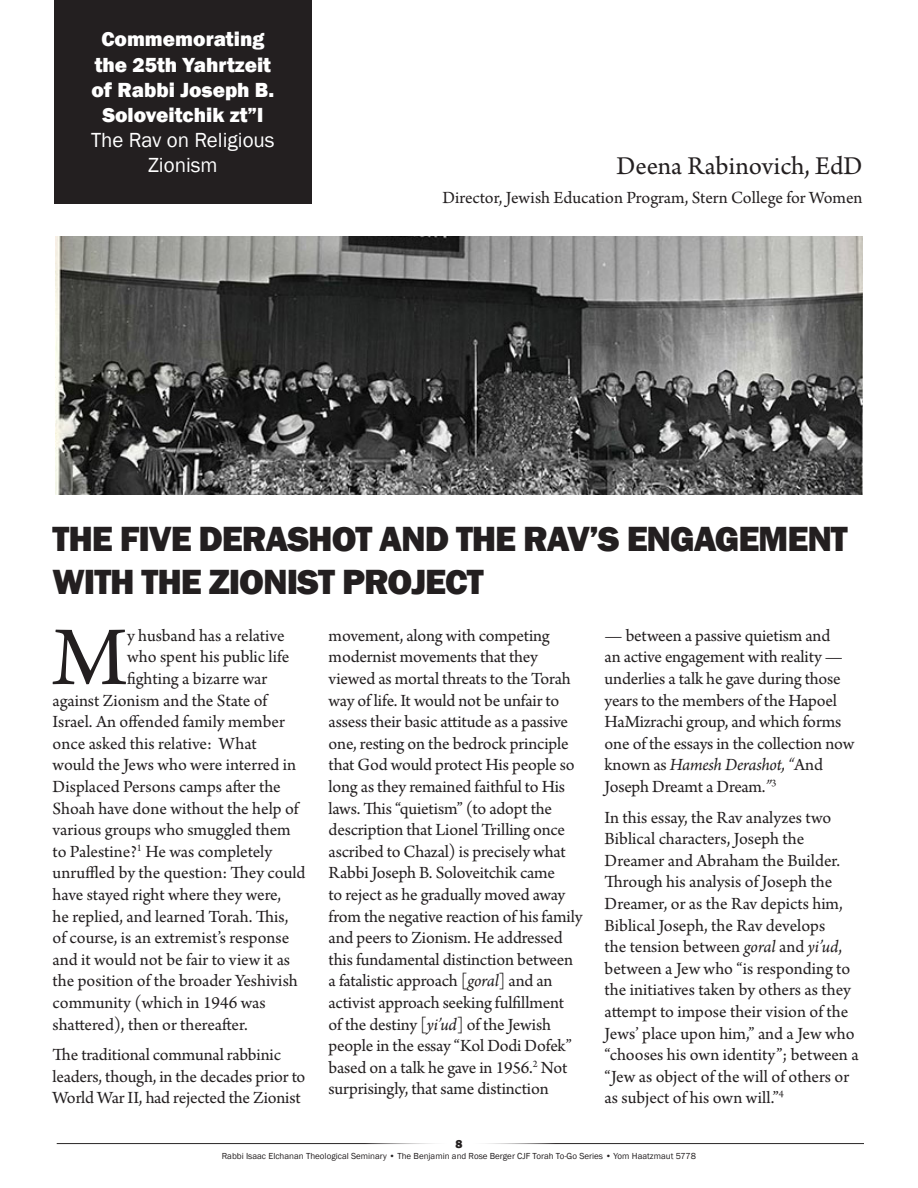
<style>
.page{position:relative;width:918px;height:1188px;background:#fff}
.page>*{position:absolute;margin:0;border:0;box-sizing:border-box;transform-origin:0 0}
.Opening_Paragraph{font:87.9px "Arno Pro";color:#231f20}
.Article_Title{font:800 36px/43.2px "Franklin Gothic";letter-spacing:-.03em;color:#231f20}
.t1{font:27px "Arno Pro";color:#231f20}
.t2{font:800 21px/25.2px "Franklin Gothic";color:#fff;text-align:center}
.t3{font:21px/25.2px "Franklin Gothic";color:#fff;text-align:center}
.Paragraph{font:18px/21.6px "Arno Pro";letter-spacing:-.01em;color:#231f20}
.Opening_Paragraph-2{font:18px "Arno Pro";color:#231f20}
.t4{font:800 12px "Franklin Gothic";color:#231f20}
.t5{font:9px "Franklin Gothic";color:#231f20}
.s1{font-style:italic}
</style>
<div class="page">
<hr style="left:465px;top:1143px;width:399px;height:1px;background:#231f20">
<hr style="left:57px;top:1143px;width:398px;height:1px;background:#231f20">
<img style="left:55px;top:237px;width:808px;height:258px">
<div style="left:54px;top:1px;width:258px;height:202px;background:#231f20"></div>
<p class="t2" style="left:101px;top:27px;width:164px">Commemorating</p>
<p class="t2" style="left:91px;top:52px;width:184px">the 25th Yahrtzeit of Rabbi Joseph B.<br>Soloveitchik zt”l</p>
<p class="t3" style="left:91px;top:128px;width:185px">The Rav on Religious<br>Zionism</p>
<p class="t1" style="left:617px;top:151px;width:248px">Deena Rabinovich, EdD</p>
<p class="Paragraph" style="left:442px;top:188px;width:422px">Director, Jewish Education Program, Stern College for Women</p>
<p class="Article_Title" style="left:53px;top:517px;width:797px">THE FIVE DERASHOT AND THE RAV’S ENGAGEMENT<br>WITH THE ZIONIST PROJECT</p>
<p class="Opening_Paragraph" style="left:52px;top:607px;width:76px">M</p>
<p class="Opening_Paragraph-2" style="left:127px;top:625px;width:159px">y husband has a relative</p>
<p class="Opening_Paragraph-2" style="left:127px;top:647px;width:164px">who spent his public life</p>
<p class="Opening_Paragraph-2" style="left:127px;top:668px;width:142px">fighting a bizarre war</p>
<p class="Opening_Paragraph-2" style="left:53px;top:690px;width:216px">against Zionism and the State of</p>
<p class="Opening_Paragraph-2" style="left:53px;top:711px;width:234px">Israel. An offended family member</p>
<p class="Opening_Paragraph-2" style="left:53px;top:733px;width:206px">once asked this relative: What</p>
<p class="Opening_Paragraph-2" style="left:53px;top:755px;width:245px">would the Jews who were interred in</p>
<p class="Opening_Paragraph-2" style="left:53px;top:776px;width:230px">Displaced Persons camps after the</p>
<p class="Opening_Paragraph-2" style="left:53px;top:798px;width:248px">Shoah have done without the help of</p>
<p class="Opening_Paragraph-2" style="left:53px;top:819px;width:240px">various groups who smuggled them</p>
<p class="Opening_Paragraph-2" style="left:53px;top:841px;width:221px">to Palestine?<sup>1</sup> He was completely</p>
<p class="Opening_Paragraph-2" style="left:53px;top:863px;width:254px">unruffled by the question: They could</p>
<p class="Opening_Paragraph-2" style="left:53px;top:884px;width:230px">have stayed right where they were,</p>
<p class="Opening_Paragraph-2" style="left:53px;top:906px;width:237px">he replied, and learned Torah. This,</p>
<p class="Opening_Paragraph-2" style="left:53px;top:927px;width:238px">of course, is an extremist’s response</p>
<p class="Opening_Paragraph-2" style="left:53px;top:949px;width:239px">and it would not be fair to view it as</p>
<p class="Opening_Paragraph-2" style="left:53px;top:971px;width:247px">the position of the broader Yeshivish</p>
<p class="Opening_Paragraph-2" style="left:53px;top:992px;width:215px">community (which in 1946 was</p>
<p class="Opening_Paragraph-2" style="left:53px;top:1014px;width:197px">shattered), then or thereafter.</p>
<p class="Paragraph" style="left:53px;top:1045px;width:254px">The traditional communal rabbinic leaders, though, in the decades prior to<br>World War II, had rejected the Zionist</p>
<p class="Paragraph" style="left:329px;top:626px;width:255px">movement, along with competing modernist movements that they viewed as mortal threats to the Torah way of life. It would not be unfair to assess their basic attitude as a passive one, resting on the bedrock principle that God would protect His people so long as they remained faithful to His laws. This “quietism” (to adopt the description that Lionel Trilling once ascribed to Chazal) is precisely what Rabbi Joseph B. Soloveitchik came<br>to reject as he gradually moved away from the negative reaction of his family and peers to Zionism. He addressed this fundamental distinction between a fatalistic approach [<span class="s1">goral</span>] and an activist approach seeking fulfillment<br>of the destiny [<span class="s1">yi’ud</span>] of the Jewish people in the essay “Kol Dodi Dofek” based on a talk he gave in 1956.<sup>2</sup> Not surprisingly, that same distinction</p>
<p class="Paragraph" style="left:605px;top:626px;width:251px">— between a passive quietism and<br>an active engagement with reality — underlies a talk he gave during those years to the members of the Hapoel HaMizrachi group, and which forms one of the essays in the collection now known as <span class="s1">Hamesh Derashot, “</span>And Joseph Dreamt a Dream.<span class="s1">”</span><sup>3</sup></p>
<p class="Paragraph" style="left:605px;top:807px;width:256px">In this essay, the Rav analyzes two Biblical characters, Joseph the Dreamer and Abraham the Builder.<br>Through his analysis of Joseph the Dreamer, or as the Rav depicts him, Biblical Joseph, the Rav develops<br>the tension between <span class="s1">goral</span> and <span class="s1">yi’ud</span>, between a Jew who “is responding to the initiatives taken by others as they attempt to impose their vision of the Jews’ place upon him,” and a Jew who “chooses his own identity”; between a “Jew as object of the will of others or as subject of his own will.”<sup>4</sup></p>
<p class="t4" style="left:455px;top:1137px;width:9px">8</p>
<p class="t5" style="left:222px;top:1151px;width:476px">Rabbi Isaac Elchanan Theological Seminary • The Benjamin and Rose Berger CJF Torah To-Go Series • Yom Haatzmaut 5778</p>
</div>
